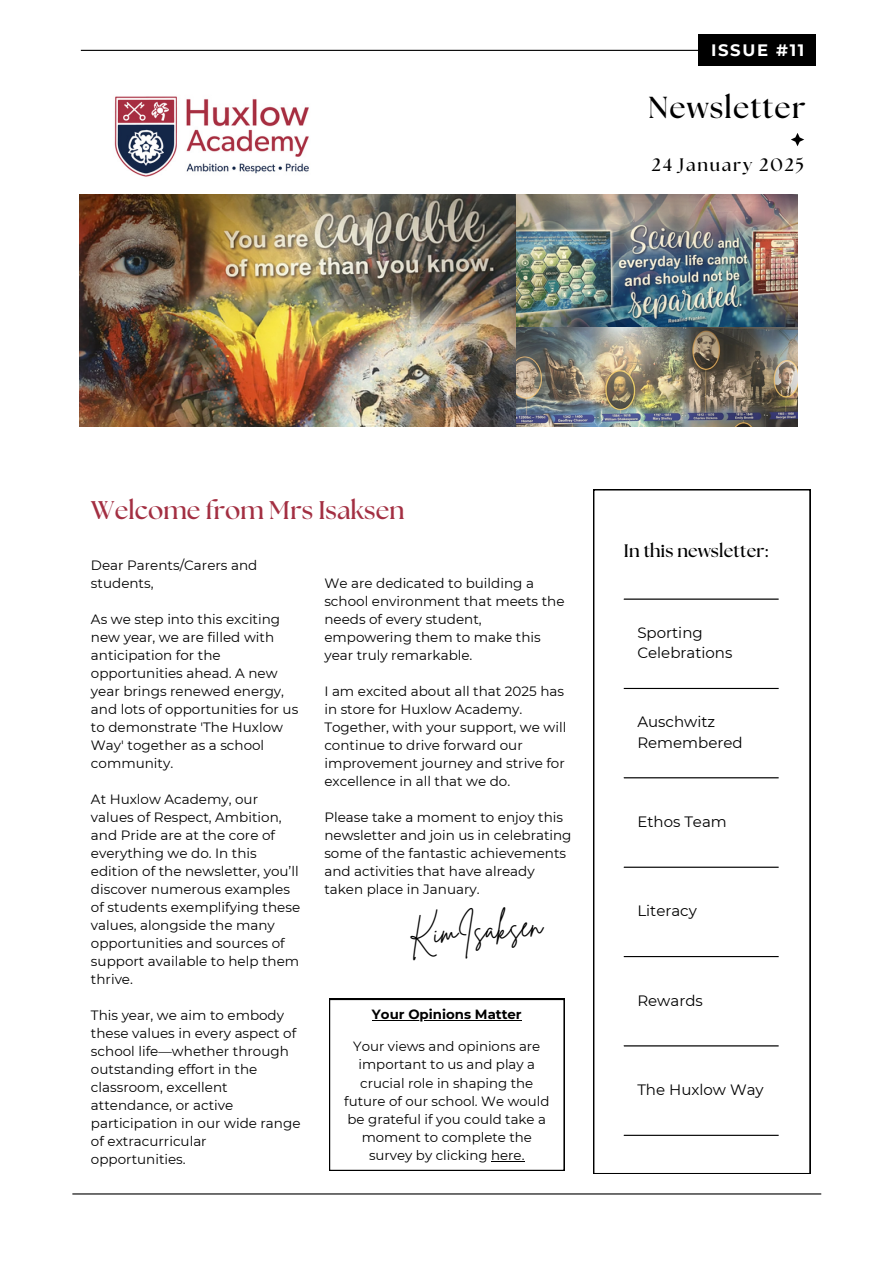
<style>
.page{position:relative;width:894px;height:1264px;background:#fff}
.page>*{position:absolute;margin:0;border:0;box-sizing:border-box;transform-origin:0 0}
.t1{font:31.05px "Brittany Signature";color:#000}
.t2{font:700 30.3px "The Seasons";letter-spacing:.04em;color:#000}
.t3{font:700 25.5px "The Seasons";color:#a32f42}
.t4{font:700 18px "The Seasons";letter-spacing:.01em;color:#000}
.t5{font:700 18px "The Seasons";letter-spacing:.1em;color:#000}
.t6{font:700 16.5px "Montserrat";letter-spacing:.1em;color:#fff}
.t7{font:15px/20.2px "Montserrat";color:#000}
.t8{font:13.5px/18px "Montserrat";color:#000}
.t9{font:13.35px/18.1px "Montserrat";color:#000;text-align:center}
.t10{font:700 13.35px "Montserrat";color:#000}
</style>
<div class="page">
<hr style="left:81px;top:50px;width:731px;height:1px;background:#000">
<hr style="left:72px;top:1193px;width:749px;height:1px;background:#000">
<svg style="left:791px;top:133px;width:13px;height:13px"></svg>
<svg style="left:593px;top:489px;width:217px;height:684px"></svg>
<hr style="left:623px;top:598px;width:155px;height:1px;background:#000">
<hr style="left:623px;top:688px;width:155px;height:1px;background:#000">
<hr style="left:623px;top:777px;width:155px;height:1px;background:#000">
<hr style="left:623px;top:866px;width:155px;height:1px;background:#000">
<hr style="left:623px;top:956px;width:155px;height:1px;background:#000">
<hr style="left:623px;top:1045px;width:155px;height:1px;background:#000">
<hr style="left:623px;top:1134px;width:155px;height:1px;background:#000">
<img style="left:87px;top:96px;width:251px;height:99px">
<img style="left:80px;top:195px;width:717px;height:232px">
<div style="left:697px;top:35px;width:118px;height:31px;background:#000"></div>
<svg style="left:329px;top:998px;width:235px;height:172px"></svg>
<hr style="left:372px;top:1020px;width:149px;height:1px;background:#000">
<hr style="left:491px;top:1160px;width:33px;height:1px;background:#000">
<p class="t6" style="left:710px;top:40px;width:95px">ISSUE #11</p>
<p class="t2" style="left:648px;top:94px;width:159px">Newsletter</p>
<h2 class="t5" style="left:651px;top:157px;width:154px">24 January 2025</h2>
<h3 class="t3" style="left:91px;top:498px;width:315px">Welcome from Mrs Isaksen</h3>
<p class="t8" style="left:91px;top:556px;width:168px">Dear Parents/Carers and students,</p>
<p class="t8" style="left:91px;top:610px;width:209px">As we step into this exciting new year, we are filled with anticipation for the opportunities ahead. A new year brings renewed energy, and lots of opportunities for us to demonstrate 'The Huxlow<br>Way' together as a school community.</p>
<p class="t8" style="left:91px;top:790px;width:211px">At Huxlow Academy, our values of Respect, Ambition, and Pride are at the core of everything we do. In this edition of the newsletter, you’ll discover numerous examples of students exemplifying these values, alongside the many opportunities and sources of support available to help them thrive.</p>
<h1 class="t8" style="left:91px;top:1006px;width:211px">This year, we aim to embody these values in every aspect of school life—whether through outstanding effort in the classroom, excellent attendance, or active participation in our wide range of extracurricular opportunities.</h1>
<h4 class="t8" style="left:324px;top:574px;width:241px">We are dedicated to building a school environment that meets the needs of every student, empowering them to make this year truly remarkable.</h4>
<p class="t8" style="left:324px;top:682px;width:243px">I am excited about all that 2025 has in store for Huxlow Academy.<br>Together, with your support, we will continue to drive forward our improvement journey and strive for excellence in all that we do.</p>
<p class="t8" style="left:324px;top:808px;width:248px">Please take a moment to enjoy this newsletter and join us in celebrating some of the fantastic achievements and activities that have already taken place in January.</p>
<p class="t1" style="left:407px;top:914px;width:135px;rotate:-4deg">KimIsaksen</p>
<h4 class="t10" style="left:372px;top:1006px;width:151px">Your Opinions Matter</h4>
<p class="t9" style="left:344px;top:1037px;width:206px">Your views and opinions are important to us and play a crucial role in shaping the future of our school. We would be grateful if you could take a moment to complete the survey by clicking here.</p>
<h5 class="t4" style="left:623px;top:543px;width:146px">In this newsletter:</h5>
<p class="t7" style="left:637px;top:622px;width:96px">Sporting<br>Celebrations</p>
<p class="t7" style="left:637px;top:711px;width:107px">Auschwitz<br>Remembered</p>
<p class="t7" style="left:637px;top:811px;width:91px">Ethos Team</p>
<p class="t7" style="left:637px;top:900px;width:61px">Literacy</p>
<p class="t7" style="left:637px;top:990px;width:67px">Rewards</p>
<p class="t7" style="left:637px;top:1079px;width:128px">The Huxlow Way</p>
</div>
